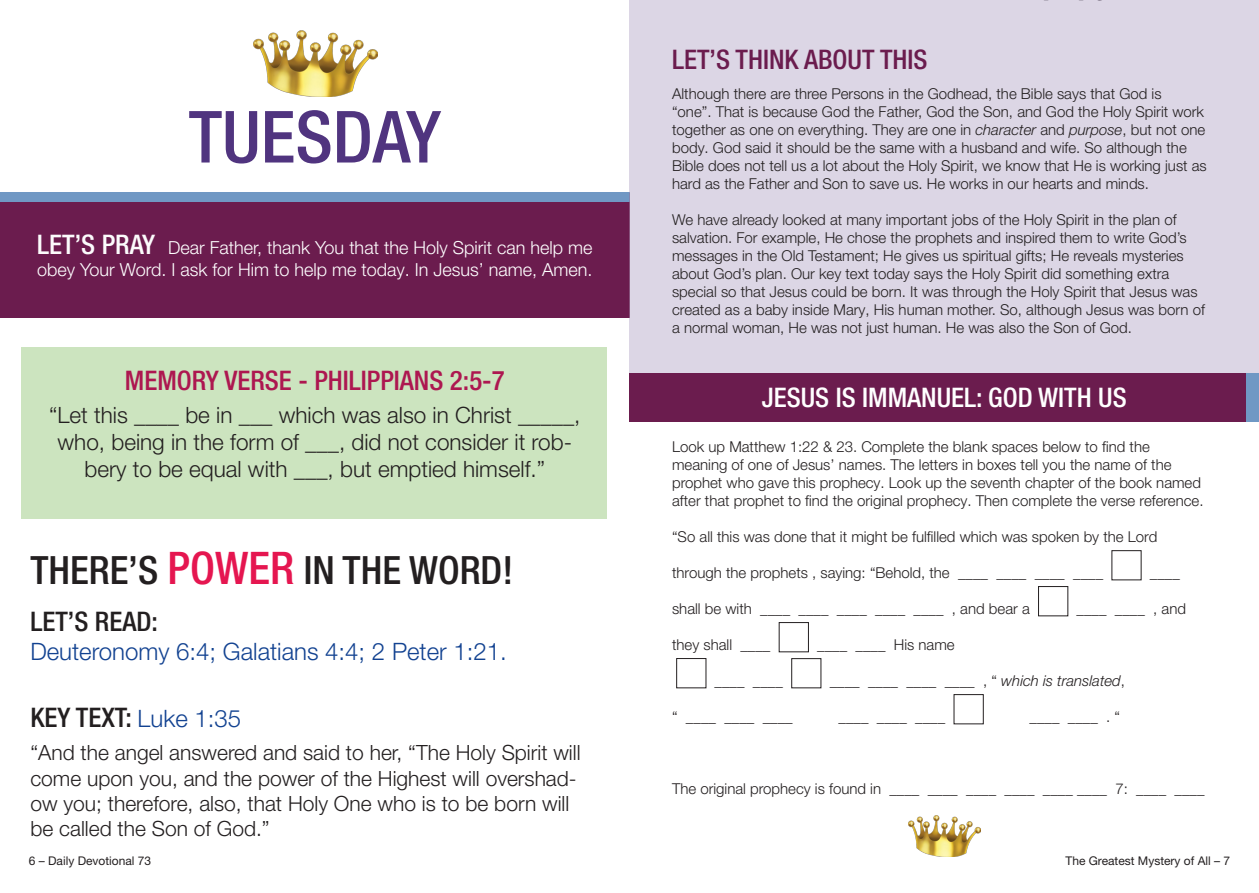
<style>
.page{position:relative;width:1259px;height:893px;background:#fff}
.page>*{position:absolute;margin:0;border:0;box-sizing:border-box;transform-origin:0 0}
.t1{font:500 condensed 72px "Helvetica Neue LT Pro";color:#50347f}
.t2{font:500 condensed 39px "Helvetica Neue LT Pro";color:#231f20}
.t3{font:500 condensed 27px "Helvetica Neue LT Pro";color:#ad1750}
.t4{font:500 condensed 27px "Helvetica Neue LT Pro";color:#231f20}
.t5{font:500 condensed 27px "Helvetica Neue LT Pro";color:#fff}
.t6{font:500 condensed 27px "Helvetica Neue LT Pro";color:#6b1c4e}
.t7{font:300 24px "Helvetica Neue LT Pro";color:#124291}
.t8{font:300 22.5px/27px "Helvetica Neue LT Pro";color:#231f20;text-align:center}
.t9{font:300 21px/25.2px "Helvetica Neue LT Pro";color:#231f20}
.t10{font:300 18px/21.6px "Helvetica Neue LT Pro";color:#fff}
.t11{font:300 15px/18px "Helvetica Neue LT Pro";color:#231f20}
.t12{font:12px "Helvetica Neue LT Pro";color:#231f20}
.s1{font-weight:500;font-stretch:condensed;font-size:27px;color:#fcfbfc}
.s2{font-size:45px;color:#e51650}
.s3{font-weight:300;font-stretch:normal;font-size:24px;color:#124291}
.s4{font-style:italic}
</style>
<div class="page">
<div style="left:21px;top:347px;width:586px;height:171px;background:#cce4bf"></div>
<img style="left:253px;top:31px;width:125px;height:65px">
<div style="left:0;top:193px;width:629px;height:124px;background:#6b1c4e"></div>
<div style="left:0;top:193px;width:629px;height:9px;background:#7098c4"></div>
<img style="left:908px;top:815px;width:72px;height:41px">
<div style="left:629px;top:0;width:630px;height:398px;background:#dcd6e5"></div>
<div style="left:629px;top:374px;width:630px;height:48px;background:#6b1c4e"></div>
<div style="left:1246px;top:374px;width:13px;height:48px;background:#7098c4"></div>
<div style="left:676px;top:658px;width:30px;height:30px;border:1px solid #231f20"></div>
<div style="left:791px;top:658px;width:30px;height:30px;border:1px solid #231f20"></div>
<div style="left:779px;top:622px;width:30px;height:30px;border:1px solid #231f20"></div>
<div style="left:1038px;top:586px;width:30px;height:30px;border:1px solid #231f20"></div>
<p class="t1" style="left:189px;top:94px;width:254px">TUESDAY</p>
<p class="t10" style="left:37px;top:236px;width:557px"><span class="s1">LET’S PRAY</span> Dear Father, thank You that the Holy Spirit can help me obey Your Word. I ask for Him to help me today. In Jesus’ name, Amen.</p>
<p class="t3" style="left:125px;top:364px;width:381px">MEMORY VERSE - PHILIPPIANS 2:5-7</p>
<p class="t8" style="left:49px;top:401px;width:533px">“Let this ____ be in ___ which was also in Christ _____, who, being in the form of ___, did not consider it rob&shy;bery to be equal with ___, but emptied himself.”</p>
<p class="t2" style="left:30px;top:547px;width:484px">THERE’S <span class="s2">POWER</span> IN THE WORD!</p>
<p class="t4" style="left:30px;top:606px;width:129px">LET’S READ:</p>
<p class="t7" style="left:30px;top:637px;width:478px">Deuteronomy 6:4; Galatians 4:4; 2 Peter 1:21.</p>
<p class="t4" style="left:30px;top:701px;width:212px">KEY TEXT: <span class="s3">Luke 1:35</span></p>
<p class="t9" style="left:30px;top:740px;width:552px">“And the angel answered and said to her, “The Holy Spirit will come upon you, and the power of the Highest will overshad&shy;ow you; therefore, also, that Holy One who is to be born will be called the Son of God.”</p>
<p class="t12" style="left:29px;top:853px;width:124px">6 – Daily Devotional 73</p>
<p class="t6" style="left:672px;top:44px;width:257px">LET’S THINK ABOUT THIS</p>
<p class="t11" style="left:672px;top:84px;width:536px">Although there are three Persons in the Godhead, the Bible says that God is<br>“one”. That is because God the Father, God the Son, and God the Holy Spirit work together as one on everything. They are one in <span class="s4">character</span> and <span class="s4">purpose</span>, but not one body. God said it should be the same with a husband and wife. So although the Bible does not tell us a lot about the Holy Spirit, we know that He is working just as hard as the Father and Son to save us. He works in our hearts and minds.</p>
<p class="t11" style="left:672px;top:210px;width:534px">We have already looked at many important jobs of the Holy Spirit in the plan of salvation. For example, He chose the prophets and inspired them to write God’s messages in the Old Testament; He gives us spiritual gifts; He reveals mysteries about God’s plan. Our key text today says the Holy Spirit did something extra special so that Jesus could be born. It was through the Holy Spirit that Jesus was created as a baby inside Mary, His human mother. So, although Jesus was born of a normal woman, He was not just human. He was also the Son of God.</p>
<p class="t5" style="left:761px;top:382px;width:366px">JESUS IS IMMANUEL: GOD WITH US</p>
<p class="t11" style="left:672px;top:438px;width:533px">Look up Matthew 1:22 &amp; 23. Complete the blank spaces below to find the meaning of one of Jesus’ names. The letters in boxes tell you the name of the prophet who gave this prophecy. Look up the seventh chapter of the book named after that prophet to find the original prophecy. Then complete the verse reference.</p>
<p class="t11" style="left:672px;top:528px;width:487px">“So all this was done that it might be fulfilled which was spoken by the Lord</p>
<p class="t11" style="left:672px;top:564px;width:432px">through the prophets , saying: “Behold, the ____ ____ ____ ____</p>
<p class="t11" style="left:1149px;top:564px;width:31px">____</p>
<p class="t11" style="left:672px;top:600px;width:359px">shall be with ____ ____ ____ ____ ____ , and bear a</p>
<p class="t11" style="left:1076px;top:600px;width:111px">____ ____ , and</p>
<p class="t11" style="left:672px;top:636px;width:100px">they shall ____</p>
<p class="t11" style="left:817px;top:636px;width:139px">____ ____ His name</p>
<p class="t11" style="left:714px;top:672px;width:70px">____ ____</p>
<p class="t11" style="left:829px;top:672px;width:297px">____ ____ ____ ____ , “ <span class="s4">which is translated</span>,</p>
<p class="t11" style="left:672px;top:708px;width:122px">“ ____ ____ ____</p>
<p class="t11" style="left:838px;top:708px;width:108px">____ ____ ____</p>
<p class="t11" style="left:1029px;top:708px;width:92px">____ ____ . “</p>
<p class="t11" style="left:672px;top:780px;width:534px">The original prophecy is found in ____ ____ ____ ____ ____ ____ 7: ____ ____</p>
<p class="t12" style="left:1065px;top:853px;width:166px">The Greatest Mystery of All – 7</p>
</div>
